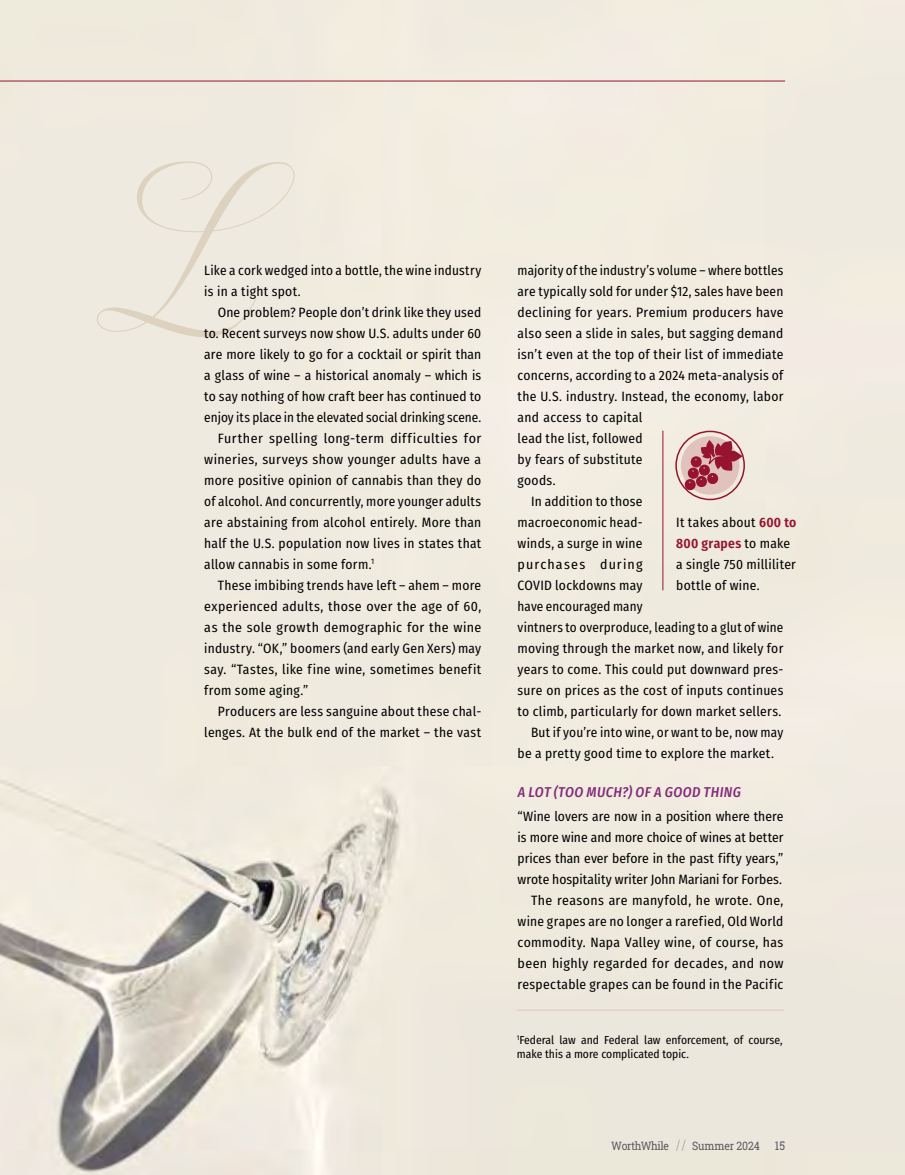
<style>
.page{position:relative;width:905px;height:1175px;background:#fff}
.page>*{position:absolute;margin:0;border:0;box-sizing:border-box;transform-origin:0 0}
.t1{font:italic 500 14.25px "Fira Sans Condensed";letter-spacing:.03em;color:#832b78}
.t2{font:13.5px/21px "Fira Sans Condensed";letter-spacing:.02em;color:#000}
.t3{font:13.5px "Fira Sans Condensed";letter-spacing:.08em;color:#000}
.t4{font:12px "Roboto Slab";color:#58595b;scale:.9 1}
.t5{font:11.7px/13.5px "Fira Sans Condensed";color:#000}
.t6{font:11.7px "Roboto Slab";letter-spacing:-.02em;color:#58595b;scale:.9 1}
.s1{font-weight:600;color:#961430}
.s2{font-size:14.55px;color:#a7a9ac}
</style>
<div class="page">
<div style="left:0;top:0;width:904px;height:1174px;background:#efeadf"></div>
<svg style="left:97px;top:161px;width:197px;height:176px;background:#ede8dc"></svg>
<hr style="left:516px;top:1009px;width:268px;height:1px;background:#e1c3be">
<hr style="left:0;top:81px;width:785px;height:1px;background:#961430">
<div style="left:681px;top:436px;width:58px;height:58px;background:#e1c3be;border-radius:50%"></div>
<div style="left:675px;top:430px;width:70px;height:70px;border:2px solid #961430;border-radius:50%"></div>
<svg style="left:684px;top:440px;width:58px;height:51px"></svg>
<hr style="left:662px;top:430px;width:1px;height:160px;background:#961430">
<p class="t2" style="left:204px;top:259px;width:278px">Like a cork wedged into a bottle, the wine industry is in a tight spot.</p>
<p class="t2" style="left:218px;top:301px;width:265px">One problem? People don’t drink like they used</p>
<p class="t2" style="left:204px;top:322px;width:278px">to. Recent surveys now show U.S. adults under 60</p>
<p class="t2" style="left:204px;top:343px;width:278px">are more likely to go for a cocktail or spirit than</p>
<p class="t2" style="left:204px;top:364px;width:278px">a glass of wine – a historical anomaly – which is</p>
<p class="t2" style="left:204px;top:385px;width:278px">to say nothing of how craft beer has continued to</p>
<p class="t2" style="left:204px;top:406px;width:278px">enjoy its place in the elevated social drinking scene.</p>
<p class="t2" style="left:218px;top:427px;width:265px">Further spelling long-term difficulties for</p>
<p class="t2" style="left:204px;top:448px;width:278px">wineries, surveys show younger adults have a</p>
<p class="t2" style="left:204px;top:469px;width:278px">more positive opinion of cannabis than they do</p>
<p class="t2" style="left:204px;top:490px;width:278px">of alcohol. And concurrently, more younger adults</p>
<p class="t2" style="left:204px;top:511px;width:278px">are abstaining from alcohol entirely. More than</p>
<p class="t2" style="left:204px;top:532px;width:278px">half the U.S. population now lives in states that</p>
<p class="t2" style="left:204px;top:553px;width:171px">allow cannabis in some form.<sup>1</sup></p>
<p class="t2" style="left:218px;top:574px;width:265px">These imbibing trends have left – ahem – more</p>
<p class="t2" style="left:204px;top:595px;width:278px">experienced adults, those over the age of 60,</p>
<p class="t2" style="left:204px;top:616px;width:278px">as the sole growth demographic for the wine</p>
<p class="t2" style="left:204px;top:637px;width:278px">industry. “OK,” boomers (and early Gen Xers) may</p>
<p class="t2" style="left:204px;top:658px;width:278px">say. “Tastes, like fine wine, sometimes benefit</p>
<p class="t2" style="left:204px;top:679px;width:105px">from some aging.”</p>
<p class="t2" style="left:218px;top:700px;width:265px">Producers are less sanguine about these chal-</p>
<p class="t2" style="left:204px;top:721px;width:278px">lenges. At the bulk end of the market – the vast</p>
<p class="t2" style="left:517px;top:259px;width:267px">majority of the industry’s volume – where bottles</p>
<p class="t2" style="left:517px;top:280px;width:267px">are typically sold for under $12, sales have been</p>
<p class="t2" style="left:517px;top:301px;width:267px">declining for years. Premium producers have</p>
<p class="t2" style="left:517px;top:322px;width:267px">also seen a slide in sales, but sagging demand</p>
<p class="t2" style="left:517px;top:343px;width:267px">isn’t even at the top of their list of immediate</p>
<p class="t2" style="left:517px;top:364px;width:267px">concerns, according to a 2024 meta-analysis of</p>
<p class="t2" style="left:517px;top:385px;width:267px">the U.S. industry. Instead, the economy, labor</p>
<p class="t2" style="left:517px;top:406px;width:126px">and access to capital</p>
<p class="t2" style="left:517px;top:427px;width:126px">lead the list, followed</p>
<p class="t2" style="left:517px;top:448px;width:126px">by fears of substitute</p>
<p class="t2" style="left:517px;top:469px;width:40px">goods.</p>
<p class="t2" style="left:531px;top:490px;width:113px">In addition to those</p>
<p class="t2" style="left:517px;top:511px;width:126px">macroeconomic head-</p>
<p class="t2" style="left:517px;top:532px;width:126px">winds, a surge in wine</p>
<p class="t3" style="left:517px;top:554px;width:126px">purchases during</p>
<p class="t2" style="left:517px;top:574px;width:126px">COVID lockdowns may</p>
<p class="t2" style="left:517px;top:595px;width:126px">have encouraged many</p>
<p class="t2" style="left:517px;top:616px;width:267px">vintners to overproduce, leading to a glut of wine</p>
<p class="t2" style="left:517px;top:637px;width:267px">moving through the market now, and likely for</p>
<p class="t2" style="left:517px;top:658px;width:267px">years to come. This could put downward pres-</p>
<p class="t2" style="left:517px;top:679px;width:267px">sure on prices as the cost of inputs continues</p>
<p class="t2" style="left:517px;top:700px;width:265px">to climb, particularly for down market sellers.</p>
<p class="t2" style="left:531px;top:721px;width:254px">But if you’re into wine, or want to be, now may</p>
<p class="t2" style="left:517px;top:742px;width:258px">be a pretty good time to explore the market.</p>
<p class="t1" style="left:517px;top:780px;width:225px">A LOT (TOO MUCH?) OF A GOOD THING</p>
<p class="t2" style="left:517px;top:805px;width:267px;text-align:right">“Wine lovers are now in a position where there is more wine and more choice of wines at better prices than ever before in the past fifty years,” wrote hospitality writer John Mariani for Forbes.<br>The reasons are manyfold, he wrote. One, wine grapes are no longer a rarefied, Old World commodity. Napa Valley wine, of course, has been highly regarded for decades, and now respectable grapes can be found in the Pacific</p>
<p class="t2" style="left:676px;top:512px;width:122px">It takes about <span class="s1">600 to<br>800 grapes</span> to make a single 750 milliliter bottle of wine.</p>
<p class="t5" style="left:516px;top:1033px;width:267px"><sup>1</sup>Federal law and Federal law enforcement, of course, make this a more complicated topic.</p>
<p class="t6" style="left:611px;top:1137px;width:166px">WorthWhile <span class="s2">//</span> Summer 2024</p>
<p class="t4" style="left:775px;top:1137px;width:13px">15</p>
</div>
